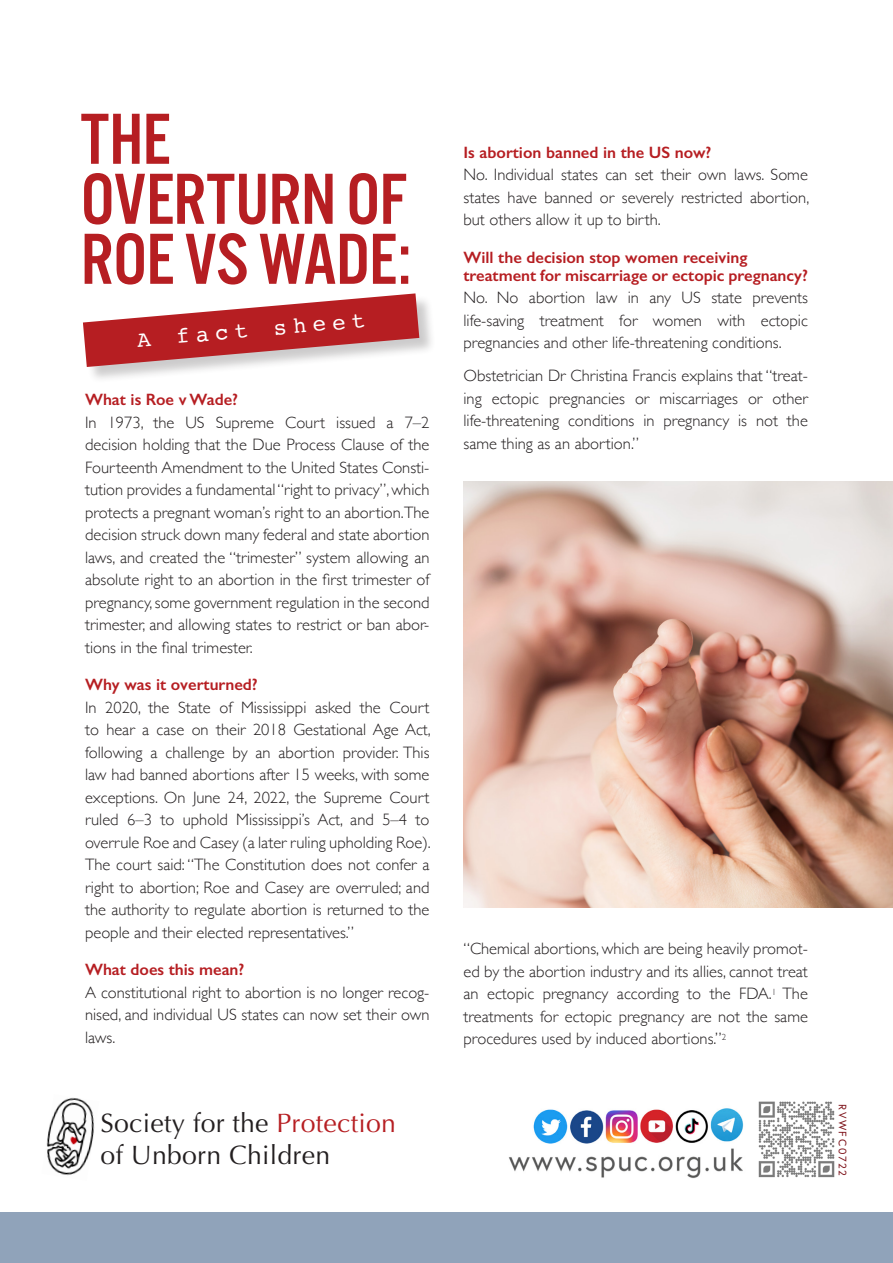
<style>
.page{position:relative;width:893px;height:1263px;background:#fff}
.page>*{position:absolute;margin:0;border:0;box-sizing:border-box;transform-origin:0 0}
.t1{font:75px "Alternate Got No 3 D";letter-spacing:-.01em;color:#b61e22}
.t2{font:26.7px/32px "Optima";letter-spacing:.01em;color:#231f20}
.t3{font:22.5px "Courier";color:#fff}
.t4{font:300 16.5px/22.5px "Gill Sans";color:#231f20;text-align:justify}
.t5{font:600 16.5px "Gill Sans";color:#b61e22}
.t6{font:10.8px "Europa";letter-spacing:.15em;color:#7e141b}
.s1{color:#b61e22}
</style>
<div class="page">
<img style="left:46px;top:1097px;width:49px;height:79px">
<img style="left:508px;top:1148px;width:235px;height:31px">
<img style="left:533px;top:1108px;width:211px;height:36px">
<div style="left:0;top:1212px;width:893px;height:51px;background:#90a3ba"></div>
<img style="left:463px;top:482px;width:430px;height:425px">
<div style="left:84px;top:295px;width:352px;height:89px;background:#231f20;opacity:.23"></div>
<svg style="left:83px;top:293px;width:336px;height:74px"></svg>
<img style="left:758px;top:1101px;width:77px;height:77px">
<p class="t1" style="left:81px;top:99px;width:91px">THE</p>
<p class="t1" style="left:81px;top:159px;width:328px">OVERTURN OF</p>
<p class="t1" style="left:81px;top:219px;width:332px">ROE VS WADE:</p>
<p class="t3" style="left:136px;top:322px;width:230px;rotate:-5deg">A fact sheet</p>
<p class="t5" style="left:85px;top:390px;width:155px">What is Roe v Wade?</p>
<p class="t4" style="left:85px;top:410px;width:346px">In 1973, the US Supreme Court issued a 7–2</p>
<p class="t4" style="left:85px;top:433px;width:346px">decision holding that the Due Process Clause of the Fourteenth Amendment to the United States Consti&shy;tution provides a fundamental “right to privacy”, which protects a pregnant woman’s right to an abortion.The decision struck down many federal and state abortion laws, and created the “trimester” system allowing an absolute right to an abortion in the first trimester of pregnancy, some government regulation in the second trimester, and allowing states to restrict or ban abor&shy;tions in the final trimester.</p>
<p class="t5" style="left:85px;top:675px;width:174px">Why was it overturned?</p>
<p class="t4" style="left:85px;top:695px;width:347px">In 2020, the State of Mississippi asked the Court to hear a case on their 2018 Gestational Age Act,</p>
<p class="t4" style="left:85px;top:740px;width:346px">following a challenge by an abortion provider. This law had banned abortions after 15 weeks, with some</p>
<p class="t4" style="left:85px;top:785px;width:346px">exceptions. On June 24, 2022, the Supreme Court ruled 6–3 to uphold Mississippi’s Act, and 5–4 to</p>
<p class="t4" style="left:85px;top:830px;width:347px">overrule Roe and Casey (a later ruling upholding Roe).<br>The court said: “The Constitution does not confer a right to abortion; Roe and Casey are overruled; and the authority to regulate abortion is returned to the people and their elected representatives.”</p>
<p class="t5" style="left:85px;top:960px;width:161px">What does this mean?</p>
<p class="t4" style="left:85px;top:980px;width:346px">A constitutional right to abortion is no longer recog&shy;nised, and individual US states can now set their own laws.</p>
<h2 class="t2" style="left:101px;top:1108px;width:297px">Society for the <span class="s1">Protection </span>of Unborn Children</h2>
<p class="t5" style="left:463px;top:142px;width:249px">Is abortion banned in the US now?</p>
<p class="t4" style="left:463px;top:163px;width:347px">No. Individual states can set their own laws. Some states have banned or severely restricted abortion, but others allow it up to birth.</p>
<p class="t5" style="left:463px;top:247px;width:285px">Will the decision stop women receiving</p>
<p class="t5" style="left:463px;top:265px;width:346px">treatment for miscarriage or ectopic pregnancy?</p>
<p class="t4" style="left:463px;top:286px;width:346px">No. No abortion law in any US state prevents</p>
<p class="t4" style="left:463px;top:308px;width:346px">life-saving treatment for women with ectopic</p>
<p class="t4" style="left:463px;top:331px;width:320px">pregnancies and other life-threatening conditions.</p>
<p class="t4" style="left:463px;top:364px;width:346px">Obstetrician Dr Christina Francis explains that “treat&shy;ing ectopic pregnancies or miscarriages or other life-threatening conditions in pregnancy is not the same thing as an abortion.”</p>
<p class="t4" style="left:463px;top:937px;width:346px">“Chemical abortions, which are being heavily promot&shy;ed by the abortion industry and its allies, cannot treat an ectopic pregnancy according to the FDA.<sup>1</sup> The treatments for ectopic pregnancy are not the same procedures used by induced abortions.”<sup>2</sup></p>
<p class="t6" style="left:850px;top:1104px;width:73px;rotate:90deg">RVWFC0722</p>
</div>
